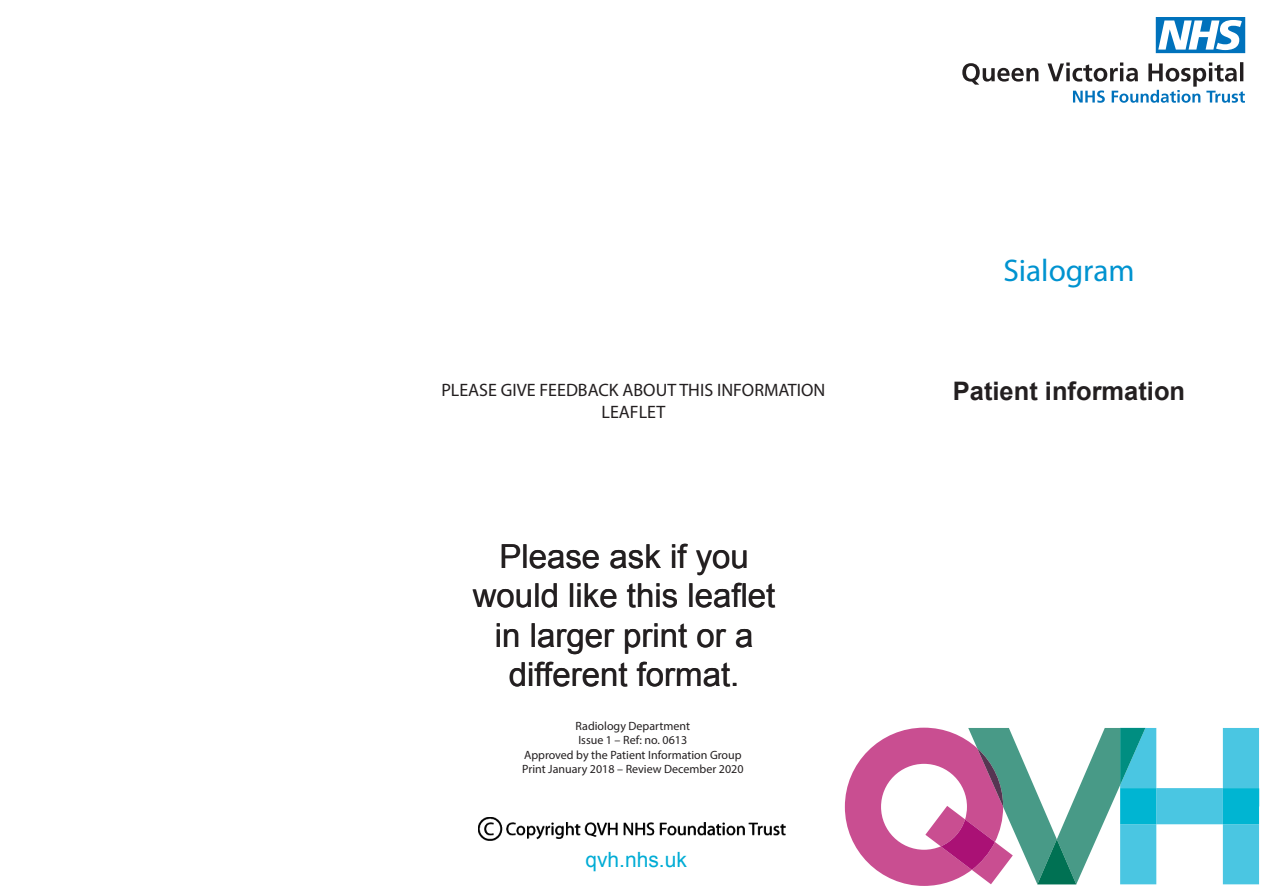
<style>
.page{position:relative;width:1263px;height:893px;background:#fff}
.page>*{position:absolute;margin:0;border:0;box-sizing:border-box;transform-origin:0 0}
.t1{font:33px "Arial";color:#231f20}
.Second_Head{font:31.35px "Myriad Pro";color:#0093d0}
.t2{font:700 25.5px "Arial";color:#231f20}
.t3{font:21px "Arial";color:#00acd5}
.t4{font:18px/21.6px "Myriad Pro";color:#231f20;text-align:center}
.t5{font:12px "Myriad Pro";color:#231f20}
</style>
<div class="page">
<img style="left:478px;top:817px;width:308px;height:24px">
<svg style="left:845px;top:728px;width:414px;height:158px"></svg>
<svg style="left:962px;top:62px;width:283px;height:41px"></svg>
<svg style="left:1156px;top:17px;width:89px;height:36px"></svg>
<p class="t4" style="left:441px;top:379px;width:386px">PLEASE GIVE FEEDBACK ABOUT THIS INFORMATION<br>LEAFLET</p>
<p class="t1" style="left:499px;top:534px;width:251px">Please ask if you</p>
<p class="t1" style="left:473px;top:574px;width:304px">would like this leaflet</p>
<p class="t1" style="left:495px;top:614px;width:260px">in larger print or a</p>
<p class="t1" style="left:509px;top:653px;width:232px">different format.</p>
<p class="t5" style="left:576px;top:718px;width:116px">Radiology Department</p>
<p class="t5" style="left:578px;top:733px;width:110px">Issue 1 – Ref: no. 0613</p>
<p class="t5" style="left:524px;top:747px;width:219px">Approved by the Patient Information Group</p>
<p class="t5" style="left:522px;top:761px;width:223px">Print January 2018 – Review December 2020</p>
<h3 class="t3" style="left:585px;top:846px;width:103px">qvh.nhs.uk</h3>
<p class="Second_Head" style="left:1003px;top:251px;width:133px">Sialogram</p>
<p class="t2" style="left:953px;top:374px;width:234px">Patient information</p>
</div>
